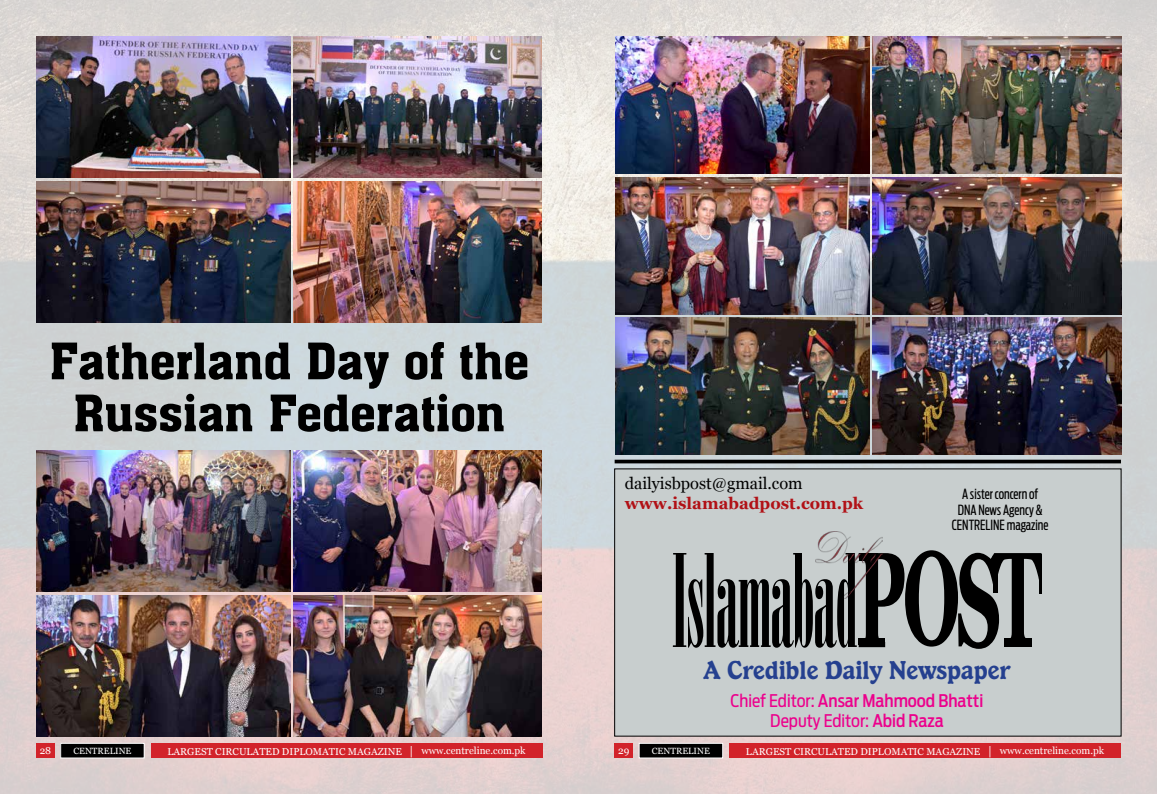
<style>
.page{position:relative;width:1157px;height:794px;background:#fff}
.page>*{position:absolute;margin:0;border:0;box-sizing:border-box;transform-origin:0 0}
.t1{font:127.9px "Bodoni MT Poster Compressed";letter-spacing:-.01em;color:#000;scale:.62 1}
.t2{font:500 55px/52px "Aachen DEE";letter-spacing:.01em;color:#000;text-align:center}
.t3{font:26.9px "Kabarett D";color:#25408f}
.t4{font:500 17.3px/19.9px "Antenna Cond";color:#ec008c;text-align:center}
.t5{font:700 16.5px "Georgia";color:#b11116}
.t6{font:16.5px "Georgia";color:#000}
.t7{font:13.9px/15.6px "Antenna Extra Cond";color:#000;text-align:center}
.t8{font:10px "Georgia";color:#fff}
.t9{font:9px "Georgia";color:#fff}
.s1{font-size:12px}
.s2{font-family:"Georgia";font-weight:700;font-size:135.7px}
.s3{font-family:"Georgia";font-weight:700;font-size:131.7px}
.s4{font-family:"Georgia";font-weight:700;font-size:131.5px}
.s5{font-family:"Georgia";font-weight:700;font-size:133.8px}
.s6{font-weight:400}
</style>
<div class="page">
<img style="left:0;top:0;width:1157px;height:793px">
<div style="left:614px;top:743px;width:19px;height:15px;background:#d2232a"></div>
<div style="left:729px;top:743px;width:392px;height:15px;background:#d2232a"></div>
<div style="left:639px;top:743px;width:83px;height:15px;background:#000"></div>
<div style="left:638px;top:743px;width:85px;height:15px;border:1px solid #fff"></div>
<img style="left:872px;top:37px;width:249px;height:136px">
<img style="left:872px;top:177px;width:249px;height:137px">
<img style="left:872px;top:318px;width:249px;height:137px">
<img style="left:615px;top:37px;width:254px;height:136px">
<img style="left:615px;top:177px;width:254px;height:137px">
<img style="left:615px;top:318px;width:254px;height:137px">
<div style="left:614px;top:468px;width:507px;height:268px;background:#c8cece"></div>
<div style="left:858px;top:638px;width:27px;height:7px;background:#000"></div>
<div style="left:1004px;top:638px;width:27px;height:9px;background:#000"></div>
<hr style="left:1038px;top:554px;width:3px;height:39px;background:#000">
<hr style="left:993px;top:557px;width:4px;height:36px;background:#000">
<svg style="left:990px;top:553px;width:6px;height:8px"></svg>
<img style="left:815px;top:532px;width:67px;height:66px">
<hr style="left:614px;top:460px;width:507px;height:3px;background:#000">
<div style="left:36px;top:743px;width:19px;height:15px;background:#d2232a"></div>
<div style="left:151px;top:743px;width:391px;height:15px;background:#d2232a"></div>
<div style="left:61px;top:743px;width:83px;height:15px;background:#000"></div>
<div style="left:60px;top:743px;width:85px;height:15px;border:1px solid #fff"></div>
<img style="left:293px;top:37px;width:249px;height:141px">
<img style="left:293px;top:450px;width:249px;height:141px">
<img style="left:293px;top:181px;width:249px;height:142px">
<img style="left:293px;top:595px;width:249px;height:141px">
<img style="left:36px;top:37px;width:255px;height:141px">
<img style="left:36px;top:450px;width:255px;height:141px">
<img style="left:36px;top:181px;width:255px;height:142px">
<img style="left:36px;top:595px;width:255px;height:141px">
<h2 class="t2" style="left:50px;top:335px;width:481px">Fatherland Day of the<br>Russian Federation</h2>
<p class="t8" style="left:40px;top:744px;width:13px">28</p>
<p class="t9" style="left:73px;top:746px;width:13px">Centreline</p>
<p class="t8" style="left:167px;top:745px;width:360px">LARGEST CIRCULATED DIPLOMATIC MAGAZINE <span class="s1">|</span> www.centreline.com.pk</p>
<h3 class="t6" style="left:624px;top:474px;width:179px">dailyisbpost@gmail.com</h3>
<h3 class="t5" style="left:624px;top:492px;width:240px">www.islamabadpost.com.pk</h3>
<h3 class="t7" style="left:951px;top:486px;width:98px">A sister concern of<br>DNA News Agency &amp;<br>CENTRELINE magazine</h3>
<h1 class="t1" style="left:672px;top:528px;width:596px">Islamabad<span class="s2">P</span><span class="s3">O</span><span class="s4">S</span><span class="s5">T</span></h1>
<h3 class="t3" style="left:703px;top:655px;width:308px">A Credible Daily Newspaper</h3>
<h3 class="t4" style="left:730px;top:691px;width:254px"><span class="s6">Chief Editor:</span> Ansar Mahmood Bhatti<br><span class="s6">Deputy Editor:</span> Abid Raza</h3>
<p class="t8" style="left:618px;top:744px;width:13px">29</p>
<p class="t9" style="left:652px;top:746px;width:13px">Centreline</p>
<p class="t8" style="left:746px;top:745px;width:360px">LARGEST CIRCULATED DIPLOMATIC MAGAZINE <span class="s1">|</span> www.centreline.com.pk</p>
</div>
